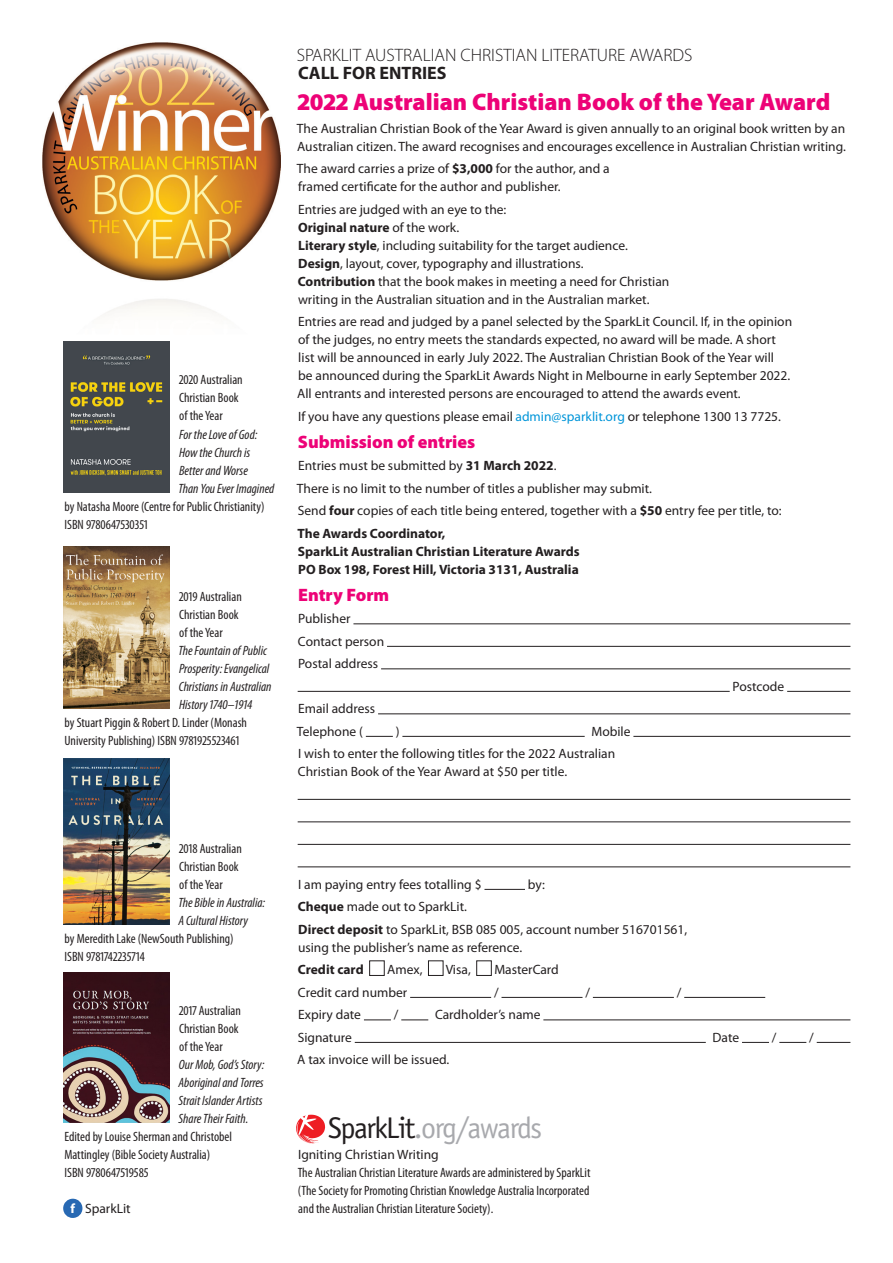
<style>
.page{position:relative;width:893px;height:1263px;background:#fff}
.page>*{position:absolute;margin:0;border:0;box-sizing:border-box;transform-origin:0 0}
.Facebook_dot{font:600 81px "Myriad Pro";color:#2869b3}
.SparlLit_18___10{font:30px "Officina Sans";letter-spacing:-.05em;color:#a8a9ad}
.Head_16___18{font:900 24px "Myriad Pro";color:#ed0277}
.Text_12___12{font:300 18px/18px "Myriad Pro";color:#231f20}
.Sub_head_12___12___6{font:900 18px "Myriad Pro";color:#ed0277}
.Text_09___12___3pt_a{font:13.5px/18px "Myriad Pro";color:#231f20}
.Text_09___12_condens{font:condensed 13.5px/18px "Myriad Pro";color:#231f20}
.Text_09___12_condens-2{font:italic condensed 13.5px/18px "Myriad Pro";color:#231f20}
.Sparklit_data_09___1{font:condensed 13.5px/18px "Myriad Pro";color:#231f20;text-align:justify}
.Text_09___12___3pt_a-2{font:700 13.5px/18px "Myriad Pro";color:#231f20}
.Text_09___12{font:13.5px "Myriad Pro";color:#231f20}
.Facebook{font:13.5px "Myriad Pro";color:#231f20}
.s1{font-style:normal}
.s2{font-weight:700}
.s3{color:#0095d9}
.s4{font-style:italic}
.s5{font-weight:700;color:#fff}
.s6{color:#231f20}
</style>
<div class="page">
<hr style="left:353px;top:624px;width:497px;height:1px;background:#231f20">
<hr style="left:387px;top:646px;width:463px;height:1px;background:#231f20">
<hr style="left:381px;top:669px;width:469px;height:1px;background:#231f20">
<hr style="left:298px;top:691px;width:432px;height:1px;background:#231f20">
<hr style="left:787px;top:691px;width:63px;height:1px;background:#231f20">
<hr style="left:378px;top:714px;width:472px;height:1px;background:#231f20">
<svg style="left:366px;top:736px;width:27px;height:1px"></svg>
<hr style="left:402px;top:736px;width:183px;height:1px;background:#231f20">
<hr style="left:633px;top:736px;width:217px;height:1px;background:#231f20">
<hr style="left:298px;top:799px;width:552px;height:1px;background:#231f20">
<hr style="left:298px;top:822px;width:552px;height:1px;background:#231f20">
<hr style="left:298px;top:844px;width:552px;height:1px;background:#231f20">
<hr style="left:298px;top:867px;width:552px;height:1px;background:#231f20">
<hr style="left:484px;top:889px;width:41px;height:1px;background:#231f20">
<hr style="left:410px;top:997px;width:81px;height:1px;background:#231f20">
<hr style="left:501px;top:997px;width:81px;height:1px;background:#231f20">
<hr style="left:593px;top:997px;width:81px;height:1px;background:#231f20">
<hr style="left:684px;top:997px;width:81px;height:1px;background:#231f20">
<svg style="left:364px;top:1020px;width:27px;height:1px"></svg>
<svg style="left:401px;top:1020px;width:27px;height:1px"></svg>
<hr style="left:543px;top:1020px;width:307px;height:1px;background:#231f20">
<hr style="left:355px;top:1042px;width:351px;height:1px;background:#231f20">
<svg style="left:742px;top:1042px;width:27px;height:1px"></svg>
<svg style="left:779px;top:1042px;width:27px;height:1px"></svg>
<hr style="left:817px;top:1042px;width:33px;height:1px;background:#231f20">
<img style="left:43px;top:43px;width:238px;height:328px">
<div style="left:369px;top:961px;width:15px;height:15px;border:1px solid #231f20"></div>
<div style="left:428px;top:961px;width:15px;height:15px;border:1px solid #231f20"></div>
<div style="left:476px;top:961px;width:15px;height:15px;border:1px solid #231f20"></div>
<img style="left:64px;top:342px;width:106px;height:150px">
<img style="left:64px;top:546px;width:106px;height:162px">
<img style="left:64px;top:759px;width:106px;height:165px">
<img style="left:64px;top:973px;width:106px;height:150px">
<svg style="left:296px;top:1114px;width:29px;height:30px"></svg>
<p class="Text_09___12_condens-2" style="left:178px;top:371px;width:98px"><span class="s1">2020 Australian<br>Christian Book<br>of the Year<br></span>For the Love of God:<br>How the Church is<br>Better and Worse<br>Than You Ever Imagined</p>
<p class="Text_09___12_condens" style="left:64px;top:497px;width:202px">by Natasha Moore (Centre for Public Christianity)<br>ISBN 9780647530351</p>
<p class="Text_09___12_condens-2" style="left:178px;top:587px;width:95px"><span class="s1">2019 Australian<br>Christian Book<br>of the Year<br></span>The Fountain of Public<br>Prosperity: Evangelical<br>Christians in Australian<br>History 1740–1914</p>
<p class="Text_09___12_condens" style="left:64px;top:713px;width:184px">by Stuart Piggin &amp; Robert D. Linder (Monash<br>University Publishing) ISBN 9781925523461</p>
<p class="Text_12___12" style="left:297px;top:46px;width:397px">SPARKLIT AUSTRALIAN CHRISTIAN LITERATURE AWARDS<br><span class="s2">CALL FOR ENTRIES</span></p>
<p class="Head_16___18" style="left:298px;top:88px;width:534px">2022 Australian Christian Book of the Year Award</p>
<p class="Text_09___12___3pt_a" style="left:297px;top:119px;width:550px">The Australian Christian Book of the Year Award is given annually to an original book written by an<br>Australian citizen. The award recognises and encourages excellence in Australian Christian writing.</p>
<p class="Text_09___12___3pt_a" style="left:297px;top:159px;width:314px">The award carries a prize of <span class="s2">$3,000</span> for the author, and a framed certificate for the author and publisher.</p>
<p class="Text_09___12___3pt_a" style="left:298px;top:200px;width:373px">Entries are judged with an eye to the:<br><span class="s2">Original nature</span> of the work.<br><span class="s2">Literary style</span>, including suitability for the target audience.<br><span class="s2">Design</span>, layout, cover, typography and illustrations.<br><span class="s2">Contribution</span> that the book makes in meeting a need for Christian writing in the Australian situation and in the Australian market.</p>
<p class="Text_09___12___3pt_a" style="left:297px;top:312px;width:496px">Entries are read and judged by a panel selected by the SparkLit Council. If, in the opinion of the judges, no entry meets the standards expected, no award will be made. A short list will be announced in early July 2022. The Australian Christian Book of the Year will<br>be announced during the SparkLit Awards Night in Melbourne in early September 2022.<br>All entrants and interested persons are encouraged to attend the awards event.</p>
<p class="Text_09___12___3pt_a" style="left:298px;top:407px;width:484px">If you have any questions please email <span class="s3">admin@sparklit.org</span> or telephone 1300 13 7725.</p>
<p class="Sub_head_12___12___6" style="left:298px;top:431px;width:179px">Submission of entries</p>
<p class="Text_09___12___3pt_a" style="left:298px;top:456px;width:260px">Entries must be submitted by <span class="s2">31 March 2022</span>.</p>
<p class="Text_09___12___3pt_a" style="left:297px;top:479px;width:357px">There is no limit to the number of titles a publisher may submit.</p>
<p class="Text_09___12___3pt_a" style="left:298px;top:501px;width:485px">Send <span class="s2">four</span> copies of each title being entered, together with a <span class="s2">$50</span> entry fee per title, to:</p>
<p class="Text_09___12___3pt_a-2" style="left:298px;top:524px;width:284px">The Awards Coordinator,<br>SparkLit Australian Christian Literature Awards<br>PO Box 198, Forest Hill, Victoria 3131, Australia</p>
<p class="Sub_head_12___12___6" style="left:298px;top:584px;width:93px">Entry Form</p>
<p class="Text_09___12___3pt_a" style="left:298px;top:609px;width:54px">Publisher</p>
<p class="Text_09___12___3pt_a" style="left:298px;top:632px;width:88px">Contact person</p>
<p class="Text_09___12___3pt_a" style="left:298px;top:654px;width:82px">Postal address</p>
<p class="Text_09___12___3pt_a" style="left:732px;top:677px;width:53px">Postcode</p>
<p class="Text_09___12___3pt_a" style="left:298px;top:699px;width:79px">Email address</p>
<p class="Text_09___12___3pt_a" style="left:297px;top:722px;width:68px">Telephone (</p>
<p class="Text_09___12___3pt_a" style="left:396px;top:722px;width:5px">)</p>
<p class="Text_09___12___3pt_a" style="left:591px;top:722px;width:41px">Mobile</p>
<p class="Text_09___12___3pt_a" style="left:298px;top:744px;width:319px">I wish to enter the following titles for the 2022 Australian<br>Christian Book of the Year Award at $50 per title.</p>
<p class="Text_09___12_condens" style="left:178px;top:839px;width:88px">2018 Australian<br>Christian Book<br>of the Year<br><span class="s4">The Bible in Australia:<br>A Cultural History</span></p>
<p class="Text_09___12_condens" style="left:64px;top:929px;width:171px">by Meredith Lake (NewSouth Publishing)<br>ISBN 9781742235714</p>
<p class="Text_09___12_condens-2" style="left:178px;top:1001px;width:88px"><span class="s1">2017 Australian<br>Christian Book<br>of the Year<br></span>Our Mob, God’s Story:<br>Aboriginal and Torres<br>Strait Islander Artists<br>Share Their Faith.</p>
<p class="Text_09___12_condens" style="left:64px;top:1127px;width:169px">Edited by Louise Sherman and Christobel<br>Mattingley (Bible Society Australia)<br>ISBN 9780647519585</p>
<p class="Facebook_dot" style="left:60px;top:1151px;width:27px">•</p>
<p class="Facebook" style="left:70px;top:1200px;width:62px"><span class="s5">f</span> SparkLit</p>
<p class="Text_09___12___3pt_a" style="left:298px;top:875px;width:185px">I am paying entry fees totalling $</p>
<p class="Text_09___12___3pt_a" style="left:528px;top:875px;width:19px">by:</p>
<p class="Text_09___12___3pt_a" style="left:298px;top:897px;width:171px"><span class="s2">Cheque</span> made out to SparkLit.</p>
<p class="Text_09___12___3pt_a" style="left:298px;top:920px;width:391px"><span class="s2">Direct deposit</span> to SparkLit, BSB 085 005, account number 516701561, using the publisher’s name as reference.</p>
<p class="Text_09___12___3pt_a-2" style="left:298px;top:960px;width:67px">Credit card</p>
<p class="Text_09___12___3pt_a" style="left:387px;top:960px;width:37px">Amex,</p>
<p class="Text_09___12___3pt_a" style="left:446px;top:960px;width:27px">Visa,</p>
<p class="Text_09___12___3pt_a" style="left:494px;top:960px;width:66px">MasterCard</p>
<p class="Text_09___12___3pt_a" style="left:298px;top:983px;width:111px">Credit card number</p>
<p class="Text_09___12___3pt_a" style="left:494px;top:983px;width:6px">/</p>
<p class="Text_09___12___3pt_a" style="left:585px;top:983px;width:6px">/</p>
<p class="Text_09___12___3pt_a" style="left:677px;top:983px;width:6px">/</p>
<p class="Text_09___12___3pt_a" style="left:298px;top:1005px;width:64px">Expiry date</p>
<p class="Text_09___12___3pt_a" style="left:394px;top:1005px;width:6px">/</p>
<p class="Text_09___12___3pt_a" style="left:435px;top:1005px;width:107px">Cardholder’s name</p>
<p class="Text_09___12___3pt_a" style="left:298px;top:1028px;width:56px">Signature</p>
<p class="Text_09___12___3pt_a" style="left:712px;top:1028px;width:28px">Date</p>
<p class="Text_09___12___3pt_a" style="left:772px;top:1028px;width:6px">/</p>
<p class="Text_09___12___3pt_a" style="left:809px;top:1028px;width:6px">/</p>
<p class="Text_09___12___3pt_a" style="left:297px;top:1050px;width:154px">A tax invoice will be issued.</p>
<p class="SparlLit_18___10" style="left:328px;top:1110px;width:216px"><span class="s6">SparkLit</span>.org/awards</p>
<p class="Text_09___12" style="left:298px;top:1146px;width:142px">Igniting Christian Writing</p>
<p class="Sparklit_data_09___1" style="left:298px;top:1163px;width:294px">The Australian Christian Literature Awards are administered by SparkLit (The Society for Promoting Christian Knowledge Australia Incorporated and the Australian Christian Literature Society).</p>
</div>
